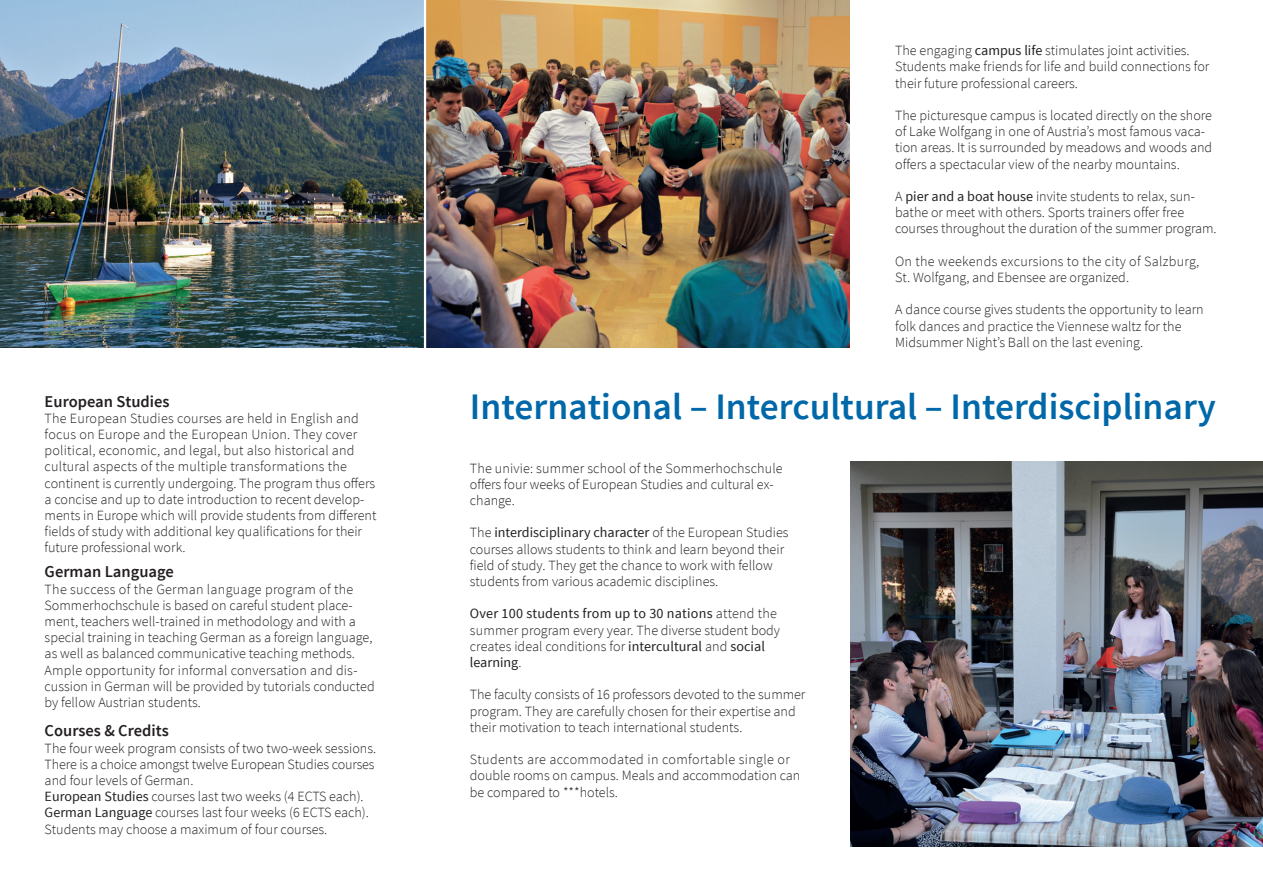
<style>
.page{position:relative;width:1263px;height:893px;background:#fff}
.page>*{position:absolute;margin:0;border:0;box-sizing:border-box;transform-origin:0 0}
.t1{font:600 37.35px "Source Sans Pro";color:#0068a9}
.t2{font:600 16.5px "Source Sans Pro";color:#231f20}
.t3{font:300 14.1px/16.2px "Source Sans Pro";color:#231f20}
.t4{font:300 14.1px "Source Sans Pro";letter-spacing:.02em;color:#231f20}
.t5{font:14.1px "Source Sans Pro";color:#231f20}
.s1{font-weight:400}
.s2{font-weight:300}
</style>
<div class="page">
<img style="left:0;top:0;width:424px;height:348px">
<img style="left:426px;top:0;width:424px;height:348px">
<img style="left:850px;top:462px;width:413px;height:384px">
<p class="t2" style="left:45px;top:390px;width:126px">European Studies</p>
<p class="t3" style="left:45px;top:410px;width:316px">The European Studies courses are held in English and focus on Europe and the European Union. They cover</p>
<p class="t3" style="left:45px;top:442px;width:311px">political, economic, and legal, but also historical and</p>
<p class="t3" style="left:45px;top:458px;width:304px">cultural aspects of the multiple transformations the</p>
<p class="t3" style="left:45px;top:475px;width:333px">continent is currently undergoing. The program thus offers a concise and up to date introduction to recent develop&shy;ments in Europe which will provide students from different fields of study with additional key qualifications for their future professional work.</p>
<p class="t2" style="left:45px;top:561px;width:131px">German Language</p>
<p class="t3" style="left:45px;top:580px;width:329px">The success of the German language program of the Sommerhochschule is based on careful student place&shy;ment, teachers well-trained in methodology and with a special training in teaching German as a foreign language, as well as balanced communicative teaching methods.</p>
<p class="t3" style="left:45px;top:661px;width:332px">Ample opportunity for informal conversation and dis&shy;cussion in German will be provided by tutorials conducted by fellow Austrian students.</p>
<p class="t2" style="left:45px;top:720px;width:126px">Courses &amp; Credits</p>
<p class="t3" style="left:45px;top:739px;width:333px;text-align:justify">The four week program consists of two two-week sessions.<br>There is a choice amongst twelve European Studies courses and four levels of German.</p>
<p class="t3" style="left:45px;top:788px;width:320px"><span class="s1">European Studies</span> courses last two weeks (4 ECTS each).</p>
<p class="t3" style="left:45px;top:804px;width:326px"><span class="s1">German Language</span> courses last four weeks (6 ECTS each).</p>
<p class="t3" style="left:45px;top:820px;width:284px">Students may choose a maximum of four courses.</p>
<p class="t3" style="left:895px;top:42px;width:296px">The engaging <span class="s1">campus life</span> stimulates joint activities.</p>
<p class="t3" style="left:895px;top:58px;width:316px">Students make friends for life and build connections for their future professional careers.</p>
<p class="t3" style="left:895px;top:107px;width:319px">The picturesque campus is located directly on the shore of Lake Wolfgang in one of Austria’s most famous vaca&shy;tion areas. It is surrounded by meadows and woods and offers a spectacular view of the nearby mountains.</p>
<p class="t3" style="left:895px;top:188px;width:301px">A <span class="s1">pier and a boat house</span> invite students to relax, sun&shy;bathe or meet with others. Sports trainers offer free</p>
<p class="t3" style="left:895px;top:220px;width:323px">courses throughout the duration of the summer program.</p>
<p class="t4" style="left:895px;top:252px;width:306px">On the weekends excursions to the city of Salzburg,</p>
<p class="t3" style="left:895px;top:269px;width:235px">St. Wolfgang, and Ebensee are organized.</p>
<p class="t3" style="left:895px;top:301px;width:310px">A dance course gives students the opportunity to learn folk dances and practice the Viennese waltz for the</p>
<p class="t3" style="left:895px;top:334px;width:250px">Midsummer Night’s Ball on the last evening.</p>
<p class="t1" style="left:470px;top:382px;width:747px">International – Intercultural – Interdisciplinary</p>
<p class="t3" style="left:470px;top:459px;width:314px">The univie: summer school of the Sommerhochschule</p>
<p class="t3" style="left:470px;top:476px;width:305px">offers four weeks of European Studies and cultural ex&shy;change.</p>
<p class="t3" style="left:470px;top:524px;width:320px">The <span class="s1">interdisciplinary character</span> of the European Studies courses allows students to think and learn beyond their field of study. They get the chance to work with fellow</p>
<p class="t3" style="left:470px;top:573px;width:250px">students from various academic disciplines.</p>
<p class="t3" style="left:470px;top:605px;width:312px"><span class="s1">Over 100 students from up to 30 nations</span> attend the summer program every year. The diverse student body creates ideal conditions for <span class="s1">intercultural</span> and <span class="s1">social</span></p>
<p class="t5" style="left:470px;top:653px;width:53px">learning<span class="s2">.</span></p>
<p class="t3" style="left:470px;top:686px;width:337px">The faculty consists of 16 professors devoted to the summer program. They are carefully chosen for their expertise and their motivation to teach international students.</p>
<p class="t3" style="left:470px;top:751px;width:332px">Students are accommodated in comfortable single or double rooms on campus. Meals and accommodation can be compared to ***hotels.</p>
</div>
